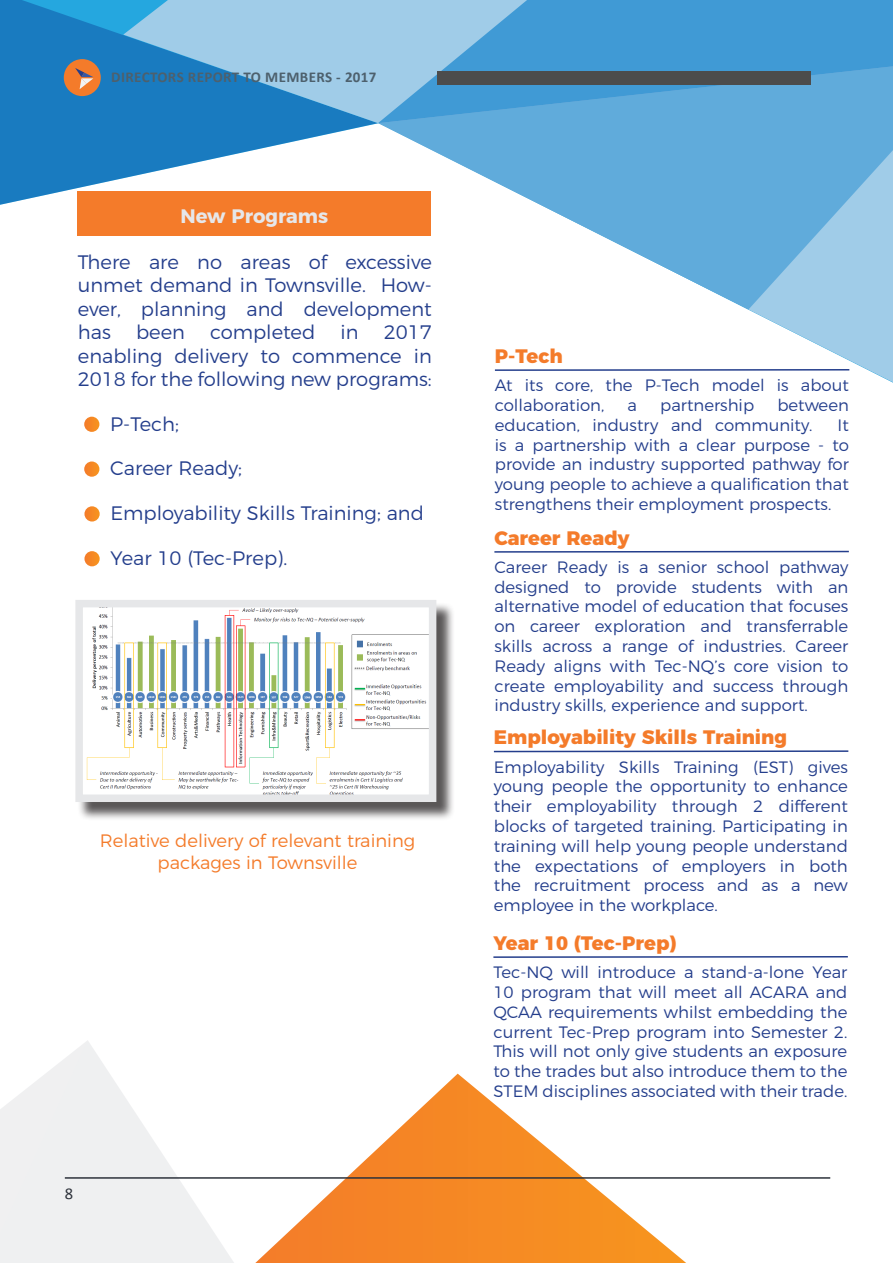
<style>
.page{position:relative;width:893px;height:1263px;background:#fff}
.page>*{position:absolute;margin:0;border:0;box-sizing:border-box;transform-origin:0 0}
.t1{font:300 19.5px/23.4px "Montserrat";color:#243e8c}
.t2{font:800 19.5px "Montserrat";color:#f47b2a}
.t3{font:700 19.5px "Montserrat";color:#e6e7e9}
.t4{font:300 18px "Montserrat";color:#f47b2a}
.t5{font:300 16.5px/19.8px "Montserrat";color:#243e8c;text-align:justify}
.t6{font:16.5px "Calibri";color:#2d323b}
.t7{font:700 15px "Calibri";letter-spacing:.025em;color:#4d606d}
</style>
<div class="page">
<svg style="left:0;top:123px;width:123px;height:82px;background:#3189c6"></svg>
<svg style="left:123px;top:123px;width:770px;height:259px"></svg>
<svg style="left:0;top:0;width:378px;height:123px;background:#53a0d2"></svg>
<svg style="left:378px;top:0;width:515px;height:65px;background:#54a4d9"></svg>
<svg style="left:378px;top:65px;width:515px;height:245px;fill:#60abdb"></svg>
<svg style="left:494px;top:1104px;width:192px;height:159px"></svg>
<svg style="left:255px;top:1073px;width:239px;height:190px;fill:#f68a28"></svg>
<svg style="left:0;top:1041px;width:234px;height:222px;fill:#eff0f1"></svg>
<div style="left:78px;top:602px;width:377px;height:219px;background:#231f20;opacity:.75"></div>
<img style="left:84px;top:609px;width:343px;height:184px">
<div style="left:75px;top:600px;width:361px;height:202px;border:8px solid #e6e7e9"></div>
<div style="left:77px;top:191px;width:354px;height:45px;background:#f47b2a"></div>
<svg style="left:84px;top:417px;width:15px;height:15px"></svg>
<svg style="left:84px;top:461px;width:15px;height:16px"></svg>
<svg style="left:84px;top:506px;width:16px;height:15px"></svg>
<svg style="left:84px;top:551px;width:16px;height:15px"></svg>
<hr style="left:495px;top:369px;width:354px;height:2px;background:#243e8c">
<hr style="left:494px;top:551px;width:355px;height:2px;background:#243e8c">
<hr style="left:494px;top:750px;width:354px;height:2px;background:#243e8c">
<hr style="left:493px;top:956px;width:355px;height:2px;background:#243e8c">
<hr style="left:65px;top:1177px;width:765px;height:2px;background:#2d323b">
<div style="left:437px;top:71px;width:374px;height:14px;background:#4c4c4c"></div>
<div style="left:64px;top:59px;width:37px;height:37px;background:#f47b2a;border-radius:50%"></div>
<svg style="left:75px;top:68px;width:18px;height:21px"></svg>
<p class="t7" style="left:111px;top:67px;width:267px">DIRECTORS REPORT TO MEMBERS - 2017</p>
<p class="t3" style="left:180px;top:200px;width:149px">New Programs</p>
<p class="t1" style="left:78px;top:249px;width:355px">There are no areas of excessive</p>
<p class="t1" style="left:78px;top:272px;width:355px">unmet demand in Townsville. How&shy;ever, planning and development</p>
<p class="t1" style="left:78px;top:319px;width:34px">has</p>
<p class="t1" style="left:136px;top:319px;width:50px">been</p>
<p class="t1" style="left:210px;top:319px;width:107px">completed</p>
<p class="t1" style="left:340px;top:319px;width:19px">in</p>
<p class="t1" style="left:384px;top:319px;width:50px">2017</p>
<p class="t1" style="left:78px;top:342px;width:355px">enabling delivery to commence in<br>2018 for the following new programs:</p>
<p class="t1" style="left:110px;top:410px;width:70px">P-Tech;</p>
<p class="t1" style="left:110px;top:455px;width:133px">Career Ready;</p>
<p class="t1" style="left:110px;top:500px;width:315px">Employability Skills Training; and</p>
<p class="t1" style="left:110px;top:545px;width:178px">Year 10 (Tec-Prep).</p>
<p class="t4" style="left:100px;top:827px;width:317px">Relative delivery of relevant training</p>
<p class="t4" style="left:158px;top:848px;width:201px">packages in Townsville</p>
<p class="t6" style="left:65px;top:1182px;width:10px">8</p>
<p class="t2" style="left:495px;top:340px;width:69px">P-Tech</p>
<p class="t5" style="left:495px;top:374px;width:355px">At its core, the P-Tech model is about</p>
<p class="t5" style="left:495px;top:394px;width:111px">collaboration,</p>
<p class="t5" style="left:628px;top:394px;width:11px">a</p>
<p class="t5" style="left:660px;top:394px;width:95px">partnership</p>
<p class="t5" style="left:777px;top:394px;width:73px">between</p>
<p class="t5" style="left:495px;top:413px;width:319px">education, industry and community.</p>
<p class="t5" style="left:495px;top:413px;width:355px;text-align:right">It<br>is a partnership with a clear purpose - to</p>
<p class="t5" style="left:495px;top:453px;width:355px">provide an industry supported pathway for young people to achieve a qualification that</p>
<p class="t5" style="left:495px;top:493px;width:338px">strengthens their employment prospects.</p>
<p class="t2" style="left:494px;top:522px;width:137px">Career Ready</p>
<p class="t5" style="left:494px;top:556px;width:355px">Career Ready is a senior school pathway</p>
<p class="t5" style="left:494px;top:575px;width:355px">designed to provide students with an</p>
<p class="t5" style="left:494px;top:595px;width:355px">alternative model of education that focuses</p>
<p class="t5" style="left:494px;top:615px;width:355px">on career exploration and transferrable skills across a range of industries. Career Ready aligns with Tec-NQ’s core vision to create employability and success through</p>
<p class="t5" style="left:494px;top:694px;width:315px">industry skills, experience and support.</p>
<p class="t2" style="left:494px;top:721px;width:295px">Employability Skills Training</p>
<p class="t5" style="left:494px;top:755px;width:355px">Employability Skills Training (EST) gives young people the opportunity to enhance their employability through 2 different blocks of targeted training. Participating in training will help young people understand</p>
<p class="t5" style="left:494px;top:854px;width:355px">the expectations of employers in both the recruitment process and as a new</p>
<p class="t5" style="left:494px;top:894px;width:225px">employee in the workplace.</p>
<p class="t2" style="left:493px;top:927px;width:185px">Year 10 (Tec-Prep)</p>
<p class="t5" style="left:493px;top:961px;width:355px">Tec-NQ will introduce a stand-a-lone Year 10 program that will meet all ACARA and QCAA requirements whilst embedding the current Tec-Prep program into Semester 2.<br>This will not only give students an exposure to the trades but also introduce them to the STEM disciplines associated with their trade.</p>
</div>
